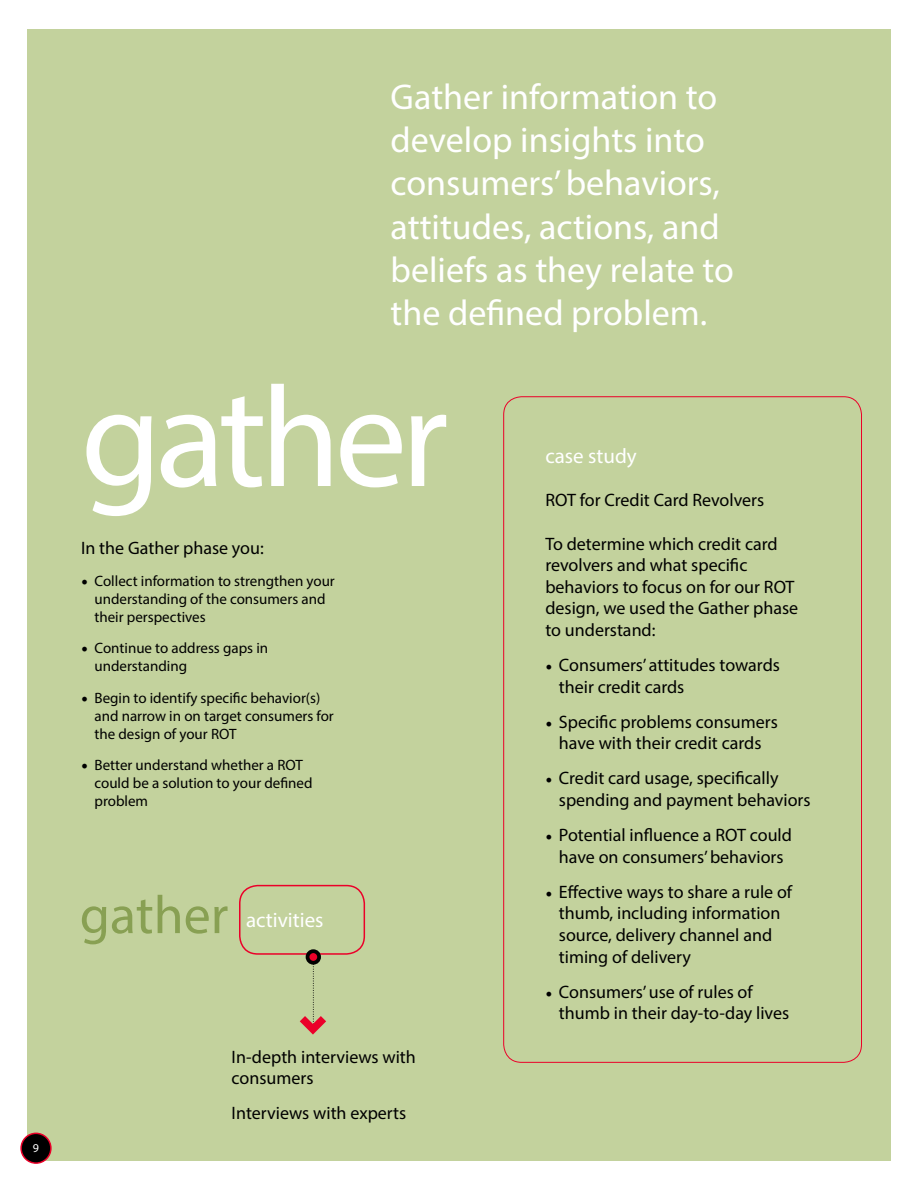
<style>
.page{position:relative;width:918px;height:1188px;background:#fff}
.page>*{position:absolute;margin:0;border:0;box-sizing:border-box;transform-origin:0 0}
.t1{font:144px "Myriad Pro";letter-spacing:-.04em;color:#fff}
.t2{font:54px "Myriad Pro";color:#88a053}
.t3{font:36px/43.2px "Myriad Pro";color:#fff}
.t4{font:21px "Myriad Pro";color:#fff}
.t5{font:18px/21.6px "Myriad Pro";color:#000}
.t6{font:15px/18px "Myriad Pro";color:#000}
.t7{font:12px "Myriad Pro";color:#fff}
.s1{font-family:"Minion Pro";font-size:18px}
.s2{font-family:"Minion Pro"}
</style>
<div class="page">
<div style="left:27px;top:30px;width:864px;height:1131px;background:#c3d29d"></div>
<div style="left:239px;top:885px;width:126px;height:70px;border:2px solid #eb0029;border-radius:18px"></div>
<svg style="left:299px;top:957px;width:27px;height:78px"></svg>
<div style="left:308px;top:951px;width:11px;height:12px;background:#eb0029;border-radius:50%"></div>
<div style="left:306px;top:949px;width:15px;height:16px;border:4px solid #000;border-radius:50%"></div>
<div style="left:21px;top:1133px;width:30px;height:30px;background:#000;border-radius:50%"></div>
<div style="left:20px;top:1133px;width:32px;height:31px;border:2px solid #eb0029;border-radius:50%"></div>
<p class="t7" style="left:33px;top:1140px;width:8px">9</p>
<h3 class="t3" style="left:391px;top:75px;width:345px">Gather information to develop insights into consumers’ behaviors, attitudes, actions, and beliefs as they relate to the defined problem.</h3>
<h1 class="t1" style="left:81px;top:349px;width:369px">gather</h1>
<p class="t5" style="left:81px;top:537px;width:184px">In the Gather phase you:</p>
<p class="t6" style="left:94px;top:571px;width:242px;text-indent:-14px"><span class="s1">•</span> Collect information to strengthen your understanding of the consumers and their perspectives</p>
<p class="t6" style="left:94px;top:639px;width:175px;text-indent:-14px"><span class="s1">•</span> Continue to address gaps in understanding</p>
<p class="t6" style="left:94px;top:688px;width:241px;text-indent:-14px"><span class="s1">•</span> Begin to identify specific behavior(s) and narrow in on target consumers for the design of your ROT</p>
<p class="t6" style="left:94px;top:756px;width:220px;text-indent:-14px"><span class="s1">•</span> Better understand whether a ROT could be a solution to your defined problem</p>
<h2 class="t2" style="left:80px;top:882px;width:150px">gather</h2>
<p class="t4" style="left:246px;top:907px;width:79px">activities</p>
<p class="t5" style="left:232px;top:1046px;width:186px">In-depth interviews with consumers</p>
<p class="t5" style="left:232px;top:1102px;width:176px">Interviews with experts</p>
<p class="t4" style="left:545px;top:443px;width:93px">case study</p>
<p class="t5" style="left:545px;top:489px;width:220px">ROT for Credit Card Revolvers</p>
<p class="t5" style="left:545px;top:532px;width:254px">To determine which credit card revolvers and what specific behaviors to focus on for our ROT design, we used the Gather phase to understand:</p>
<p class="t5" style="left:559px;top:654px;width:223px;text-indent:-14px"><span class="s2">•</span> Consumers’ attitudes towards their credit cards</p>
<p class="t5" style="left:545px;top:711px;width:234px;text-align:center"><span class="s2">•</span> Specific problems consumers have with their credit cards</p>
<p class="t5" style="left:559px;top:767px;width:253px;text-indent:-14px"><span class="s2">•</span> Credit card usage, specifically spending and payment behaviors</p>
<p class="t5" style="left:545px;top:824px;width:248px;text-align:center"><span class="s2">•</span> Potential influence a ROT could have on consumers’ behaviors</p>
<p class="t5" style="left:559px;top:881px;width:235px;text-indent:-14px"><span class="s2">•</span> Effective ways to share a rule of thumb, including information source, delivery channel and timing of delivery</p>
<p class="t5" style="left:559px;top:981px;width:232px;text-indent:-14px"><span class="s2">•</span> Consumers’ use of rules of thumb in their day-to-day lives</p>
</div>
